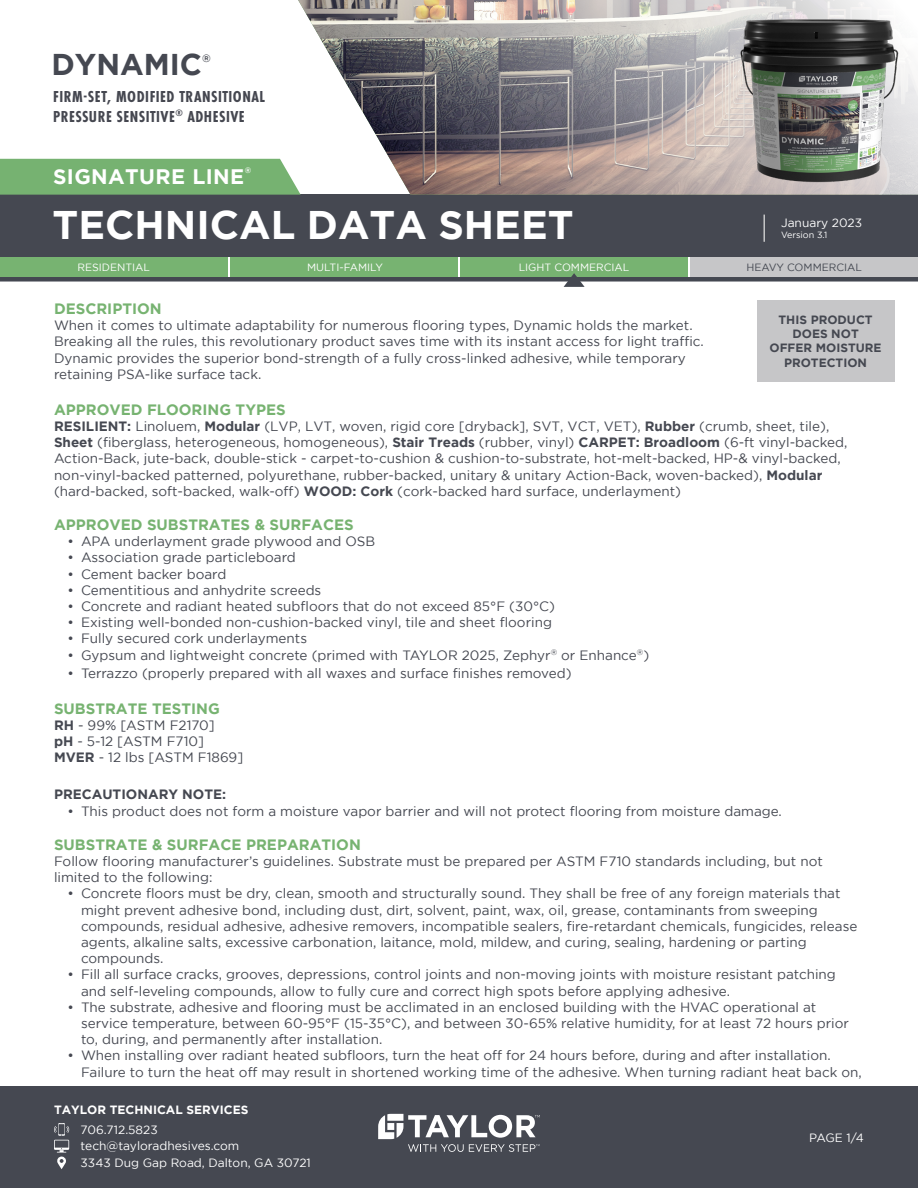
<style>
.page{position:relative;width:918px;height:1188px;background:#fff}
.page>*{position:absolute;margin:0;border:0;box-sizing:border-box;transform-origin:0 0}
.t1{font:700 39.9px "Gotham";color:#fff}
.t2{font:700 30px "Gotham";color:#454851}
.t3{font:700 21px "Gotham";letter-spacing:.02em;color:#fff}
.t4{font:700 16.5px "Futura PT Cond";letter-spacing:.03em;color:#454750}
.t5{font:700 15px "Gotham";color:#77b371}
.t6{font:13.5px/16.2px "Gotham";color:#454851}
.t7{font:700 13.5px "Gotham";color:#454851}
.t8{font:12px/16.2px "Gotham";color:#fff}
.t9{font:700 12px/14.4px "Gotham";color:#454851;text-align:center}
.t10{font:700 12px "Gotham";color:#fff}
.t11{font:10.5px "Gotham";color:#fff}
.t12{font:10.5px "Gotham";color:#444851}
.t13{font:700 10.5px "Gotham";color:#454851}
.t14{font:9px "Gotham";color:#fff}
.t15{font:700 7.8px "Gotham";color:#fff}
.s1{font-weight:700}
</style>
<div class="page">
<div style="left:0;top:1086px;width:918px;height:102px;background:#454851"></div>
<svg style="left:54px;top:1123px;width:15px;height:46px"></svg>
<svg style="left:378px;top:1114px;width:162px;height:38px"></svg>
<div style="left:0;top:195px;width:918px;height:62px;background:#454851"></div>
<svg style="left:298px;top:0;width:620px;height:195px;background:#aba5a5"></svg>
<hr style="left:763px;top:215px;width:2px;height:27px;background:#c6c6c7">
<div style="left:0;top:159px;width:301px;height:36px;background:#76b271"></div>
<div style="left:691px;top:257px;width:227px;height:20px;background:#c6c6c8"></div>
<div style="left:230px;top:257px;width:228px;height:20px;background:#77b371"></div>
<div style="left:460px;top:257px;width:228px;height:20px;background:#77b371"></div>
<div style="left:0;top:257px;width:227px;height:20px;background:#77b371"></div>
<div style="left:0;top:277px;width:918px;height:5px;background:#444851"></div>
<svg style="left:564px;top:273px;width:21px;height:14px"></svg>
<div style="left:757px;top:300px;width:137px;height:82px;background:#c6c6c8"></div>
<img style="left:739px;top:17px;width:160px;height:166px">
<p class="t2" style="left:51px;top:47px;width:152px">DYNAMIC</p>
<p class="t13" style="left:202px;top:52px;width:10px">®</p>
<p class="t4" style="left:53px;top:87px;width:213px">FIRM-SET, MODIFIED TRANSITIONAL</p>
<p class="t4" style="left:53px;top:107px;width:193px">PRESSURE SENSITIVE<sup>®</sup> ADHESIVE</p>
<p class="t3" style="left:53px;top:164px;width:193px">SIGNATURE LINE</p>
<p class="t15" style="left:245px;top:166px;width:8px">®</p>
<p class="t1" style="left:52px;top:202px;width:523px">TECHNICAL DATA SHEET</p>
<p class="t8" style="left:781px;top:215px;width:83px">January 2023</p>
<p class="t14" style="left:781px;top:230px;width:48px">Version 3.1</p>
<p class="t11" style="left:77px;top:261px;width:74px">RESIDENTIAL</p>
<p class="t11" style="left:307px;top:261px;width:77px">MULTI-FAMILY</p>
<p class="t11" style="left:519px;top:261px;width:112px">LIGHT COMMERCIAL</p>
<p class="t12" style="left:747px;top:261px;width:117px">HEAVY COMMERCIAL</p>
<p class="t5" style="left:54px;top:300px;width:109px">DESCRIPTION</p>
<p class="t6" style="left:54px;top:317px;width:651px">When it comes to ultimate adaptability for numerous flooring types, Dynamic holds the market.<br>Breaking all the rules, this revolutionary product saves time with its instant access for light traffic.<br>Dynamic provides the superior bond-strength of a fully cross-linked adhesive, while temporary retaining PSA-like surface tack.</p>
<p class="t5" style="left:54px;top:401px;width:233px">APPROVED FLOORING TYPES</p>
<p class="t6" style="left:54px;top:418px;width:795px"><span class="s1">RESILIENT:</span> Linoluem, <span class="s1">Modular</span> (LVP, LVT, woven, rigid core [dryback], SVT, VCT, VET), <span class="s1">Rubber</span> (crumb, sheet, tile), <span class="s1">Sheet</span> (fiberglass, heterogeneous, homogeneous), <span class="s1">Stair Treads</span> (rubber, vinyl) <span class="s1">CARPET: Broadloom</span> (6-ft vinyl-backed, Action-Back, jute-back, double-stick - carpet-to-cushion &amp; cushion-to-substrate, hot-melt-backed, HP-&amp; vinyl-backed, non-vinyl-backed patterned, polyurethane, rubber-backed, unitary &amp; unitary Action-Back, woven-backed), <span class="s1">Modular </span>(hard-backed, soft-backed, walk-off) <span class="s1">WOOD: Cork</span> (cork-backed hard surface, underlayment)</p>
<p class="t5" style="left:54px;top:516px;width:301px">APPROVED SUBSTRATES &amp; SURFACES</p>
<p class="t6" style="left:68px;top:533px;width:309px">• APA underlayment grade plywood and OSB</p>
<p class="t6" style="left:68px;top:549px;width:230px">• Association grade particleboard</p>
<p class="t6" style="left:68px;top:566px;width:160px">• Cement backer board</p>
<p class="t6" style="left:68px;top:582px;width:255px">• Cementitious and anhydrite screeds</p>
<p class="t6" style="left:68px;top:598px;width:489px">• Concrete and radiant heated subfloors that do not exceed 85°F (30°C)</p>
<p class="t6" style="left:68px;top:614px;width:486px">• Existing well-bonded non-cushion-backed vinyl, tile and sheet flooring</p>
<p class="t6" style="left:68px;top:630px;width:241px">• Fully secured cork underlayments</p>
<p class="t6" style="left:68px;top:647px;width:583px">• Gypsum and lightweight concrete (primed with TAYLOR 2025, Zephyr<sup>®</sup> or Enhance<sup>®</sup>)</p>
<p class="t6" style="left:68px;top:665px;width:506px">• Terrazzo (properly prepared with all waxes and surface finishes removed)</p>
<p class="t5" style="left:54px;top:700px;width:167px">SUBSTRATE TESTING</p>
<p class="t6" style="left:54px;top:717px;width:162px"><span class="s1">RH</span> - 99% [ASTM F2170]</p>
<p class="t6" style="left:54px;top:733px;width:152px"><span class="s1">pH</span> - 5-12 [ASTM F710]</p>
<p class="t6" style="left:54px;top:749px;width:191px"><span class="s1">MVER</span> - 12 lbs [ASTM F1869]</p>
<p class="t7" style="left:54px;top:787px;width:174px">PRECAUTIONARY NOTE:</p>
<p class="t6" style="left:68px;top:803px;width:716px">• This product does not form a moisture vapor barrier and will not protect flooring from moisture damage.</p>
<p class="t5" style="left:54px;top:836px;width:308px">SUBSTRATE &amp; SURFACE PREPARATION</p>
<p class="t6" style="left:54px;top:853px;width:770px">Follow flooring manufacturer’s guidelines. Substrate must be prepared per ASTM F710 standards including, but not limited to the following:</p>
<p class="t6" style="left:81px;top:885px;width:778px;text-indent:-14px">• Concrete floors must be dry, clean, smooth and structurally sound. They shall be free of any foreign materials that might prevent adhesive bond, including dust, dirt, solvent, paint, wax, oil, grease, contaminants from sweeping compounds, residual adhesive, adhesive removers, incompatible sealers, fire-retardant chemicals, fungicides, release agents, alkaline salts, excessive carbonation, laitance, mold, mildew, and curing, sealing, hardening or parting compounds.</p>
<p class="t6" style="left:81px;top:966px;width:756px;text-indent:-14px">• Fill all surface cracks, grooves, depressions, control joints and non-moving joints with moisture resistant patching and self-leveling compounds, allow to fully cure and correct high spots before applying adhesive.</p>
<p class="t6" style="left:81px;top:999px;width:770px;text-indent:-14px">• The substrate, adhesive and flooring must be acclimated in an enclosed building with the HVAC operational at service temperature, between 60-95°F (15-35°C), and between 30-65% relative humidity, for at least 72 hours prior to, during, and permanently after installation.</p>
<p class="t6" style="left:81px;top:1047px;width:782px;text-indent:-14px">• When installing over radiant heated subfloors, turn the heat off for 24 hours before, during and after installation.<br>Failure to turn the heat off may result in shortened working time of the adhesive. When turning radiant heat back on,</p>
<p class="t9" style="left:770px;top:312px;width:114px">THIS PRODUCT<br>DOES NOT<br>OFFER MOISTURE<br>PROTECTION</p>
<p class="t10" style="left:54px;top:1103px;width:196px">TAYLOR TECHNICAL SERVICES</p>
<p class="t8" style="left:81px;top:1121px;width:160px">706.712.5823 tech@tayloradhesives.com</p>
<p class="t8" style="left:81px;top:1155px;width:232px">3343 Dug Gap Road, Dalton, GA 30721</p>
<p class="t8" style="left:809px;top:1129px;width:56px">PAGE 1/4</p>
</div>
